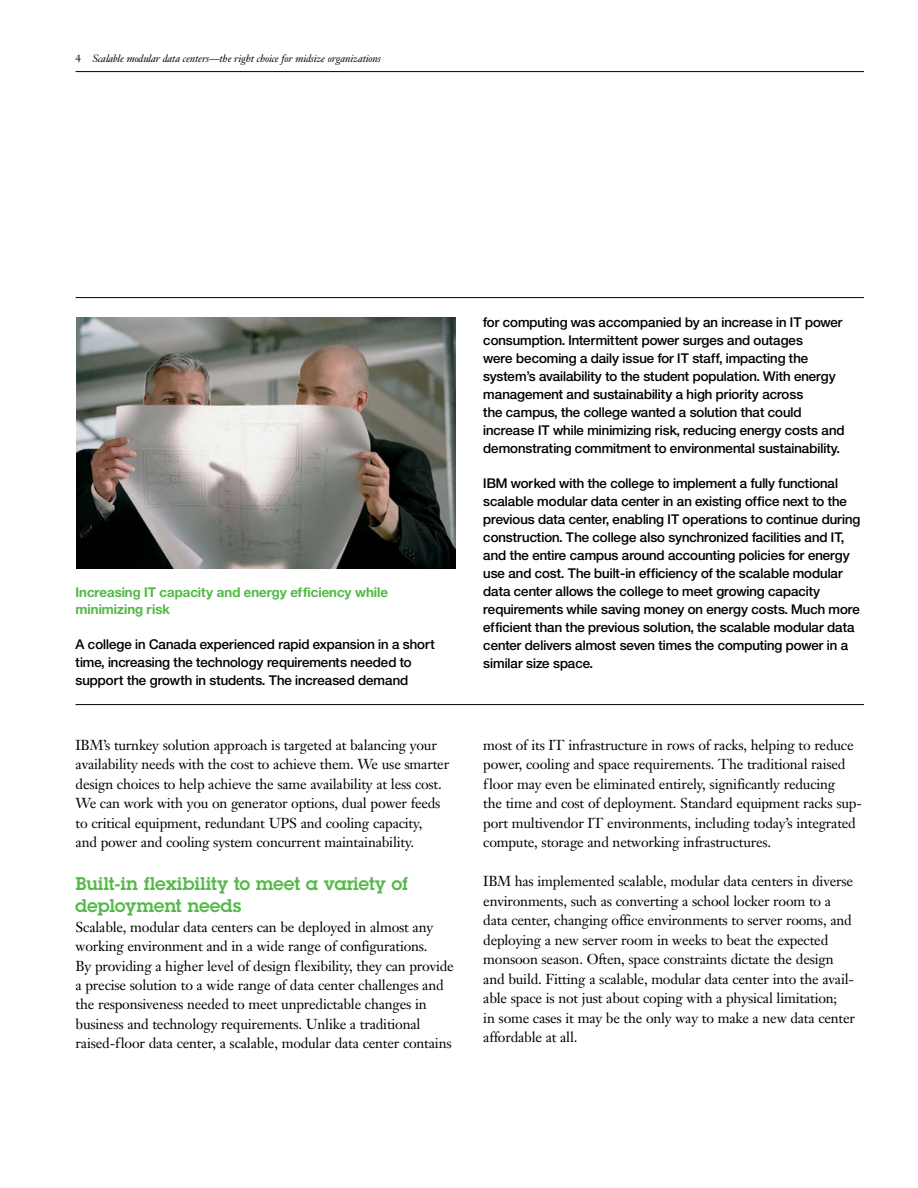
<style>
.page{position:relative;width:918px;height:1188px;background:#fff}
.page>*{position:absolute;margin:0;border:0;box-sizing:border-box;transform-origin:0 0}
.t1{font:600 18px/22.5px "Lubalinfor IBM";color:#54b948}
.t2{font:14.25px/19.5px "Janson Text LT Pro";letter-spacing:-.015em;color:#000}
.t3{font:500 13.5px/18px "Helv Neuefor IBM";color:#000}
.t4{font:700 13.5px/16.5px "Helv Neuefor IBM";color:#54b948}
.t5{font:italic 10.5px "Janson Text LT Pro";letter-spacing:-.015em;color:#000}
.s1{font-style:normal}
</style>
<div class="page">
<hr style="left:76px;top:71px;width:788px;height:1px;background:#000">
<hr style="left:76px;top:297px;width:788px;height:1px;background:#000">
<hr style="left:76px;top:704px;width:788px;height:1px;background:#000">
<img style="left:76px;top:317px;width:379px;height:252px">
<p class="t5" style="left:76px;top:52px;width:307px"><span class="s1">4</span> Scalable modular data centers—the right choice for midsize organizations</p>
<h2 class="t4" style="left:76px;top:584px;width:314px">Increasing IT capacity and energy efficiency while minimizing risk</h2>
<p class="t3" style="left:76px;top:635px;width:361px">A college in Canada experienced rapid expansion in a short time, increasing the technology requirements needed to support the growth in students. The increased demand</p>
<p class="t2" style="left:76px;top:735px;width:375px">IBM’s turnkey solution approach is targeted at balancing your availability needs with the cost to achieve them. We use smarter design choices to help achieve the same availability at less cost.<br>We can work with you on generator options, dual power feeds to critical equipment, redundant UPS and cooling capacity,<br>and power and cooling system concurrent maintainability.</p>
<h2 class="t1" style="left:76px;top:872px;width:334px">Built-in flexibility to meet a variety of deployment needs</h2>
<p class="t2" style="left:76px;top:917px;width:380px">Scalable, modular data centers can be deployed in almost any working environment and in a wide range of configurations.<br>By providing a higher level of design flexibility, they can provide a precise solution to a wide range of data center challenges and the responsiveness needed to meet unpredictable changes in business and technology requirements. Unlike a traditional raised-floor data center, a scalable, modular data center contains</p>
<p class="t3" style="left:483px;top:313px;width:363px">for computing was accompanied by an increase in IT power consumption. Intermittent power surges and outages<br>were becoming a daily issue for IT staff, impacting the system’s availability to the student population. With energy management and sustainability a high priority across<br>the campus, the college wanted a solution that could increase IT while minimizing risk, reducing energy costs and demonstrating commitment to environmental sustainability.</p>
<p class="t3" style="left:483px;top:474px;width:379px">IBM worked with the college to implement a fully functional scalable modular data center in an existing office next to the previous data center, enabling IT operations to continue during construction. The college also synchronized facilities and IT, and the entire campus around accounting policies for energy use and cost. The built-in efficiency of the scalable modular data center allows the college to meet growing capacity requirements while saving money on energy costs. Much more efficient than the previous solution, the scalable modular data center delivers almost seven times the computing power in a similar size space.</p>
<p class="t2" style="left:483px;top:735px;width:380px">most of its IT infrastructure in rows of racks, helping to reduce power, cooling and space requirements. The traditional raised floor may even be eliminated entirely, significantly reducing<br>the time and cost of deployment. Standard equipment racks sup&shy;port multivendor IT environments, including today’s integrated compute, storage and networking infrastructures.</p>
<p class="t2" style="left:483px;top:872px;width:373px">IBM has implemented scalable, modular data centers in diverse environments, such as converting a school locker room to a data center, changing office environments to server rooms, and deploying a new server room in weeks to beat the expected monsoon season. Often, space constraints dictate the design and build. Fitting a scalable, modular data center into the avail&shy;able space is not just about coping with a physical limitation;<br>in some cases it may be the only way to make a new data center affordable at all.</p>
</div>
